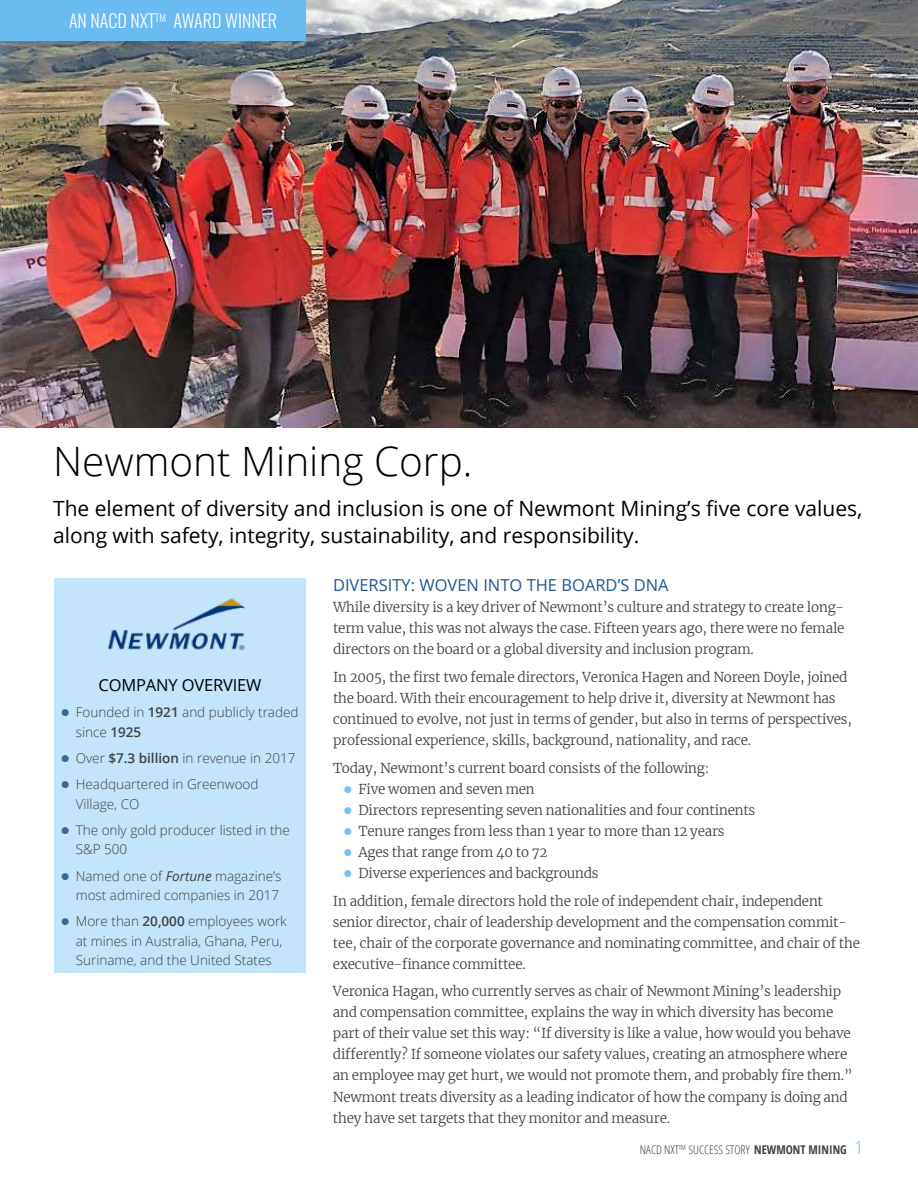
<style>
.page{position:relative;width:918px;height:1188px;background:#fff}
.page>*{position:absolute;margin:0;border:0;box-sizing:border-box;transform-origin:0 0}
.t1{font:300 40.5px "Open Sans";color:#000}
.t2{font:21px/27px "Open Sans";color:#000}
.t3{font:300 18px "Oswald";color:#fff}
.t4{font:16.5px "Open Sans";color:#21578e}
.t5{font:16.5px "Open Sans";letter-spacing:-.01em;color:#000}
.t6{font:300 13.5px/21px "Merriweather";letter-spacing:-.015em;color:#414042}
.t7{font:300 13.5px/26.2px "Open Sans";color:#414042}
.t8{font:300 12px "Open Sans Condensed";color:#414042}
.s1{font-weight:600}
.s2{font-weight:400;font-style:italic}
.s3{font-weight:700}
.s4{font-family:"Open Sans";font-size:18px;color:#69bbf2}
</style>
<div class="page">
<img style="left:0;top:0;width:917px;height:428px">
<div style="left:54px;top:578px;width:252px;height:394px;background:#c3e4fa"></div>
<div style="left:0;top:0;width:306px;height:40px;background:#69bbf2"></div>
<img style="left:108px;top:598px;width:137px;height:53px">
<h3 class="t3" style="left:69px;top:4px;width:210px">AN NACD NXT<sup>TM</sup> AWARD WINNER</h3>
<h1 class="t1" style="left:53px;top:434px;width:421px">Newmont Mining Corp.</h1>
<h2 class="t2" style="left:53px;top:495px;width:811px">The element of diversity and inclusion is one of Newmont Mining’s five core values, along with safety, integrity, sustainability, and responsibility.</h2>
<p class="t5" style="left:99px;top:674px;width:164px">COMPANY OVERVIEW</p>
<p class="t7" style="left:76px;top:702px;width:224px;line-height:19.5px">Founded in <span class="s1">1921</span> and publicly traded since <span class="s1">1925</span></p>
<p class="t7" style="left:76px;top:745px;width:221px">Over <span class="s1">$7.3 billion</span> in revenue in 2017<br>Headquartered in Greenwood</p>
<p class="t7" style="left:76px;top:790px;width:216px">Village, CO<br>The only gold producer listed in the</p>
<p class="t7" style="left:76px;top:836px;width:207px">S&amp;P 500<br>Named one of <span class="s2">Fortune</span> magazine’s</p>
<p class="t7" style="left:76px;top:882px;width:213px">most admired companies in 2017<br>More than <span class="s1">20,000</span> employees work</p>
<p class="t7" style="left:76px;top:931px;width:208px;line-height:19.5px">at mines in Australia, Ghana, Peru,<br>Suriname, and the United States</p>
<p class="t4" style="left:333px;top:574px;width:337px">DIVERSITY: WOVEN INTO THE BOARD’S DNA</p>
<p class="t6" style="left:333px;top:597px;width:513px;text-align:justify">While diversity is a key driver of Newmont’s culture and strategy to create long&shy;term value, this was not always the case. Fifteen years ago, there were no female directors on the board or a global diversity and inclusion program.</p>
<p class="t6" style="left:333px;top:666px;width:520px">In 2005, the first two female directors, Veronica Hagen and Noreen Doyle, joined the board. With their encouragement to help drive it, diversity at Newmont has continued to evolve, not just in terms of gender, but also in terms of perspectives, professional experience, skills, background, nationality, and race.</p>
<p class="t6" style="left:358px;top:757px;width:398px;text-indent:-26px">Today, Newmont’s current board consists of the following:<br>Five women and seven men<br>Directors representing seven nationalities and four continents Tenure ranges from less than 1 year to more than 12 years Ages that range from 40 to 72<br>Diverse experiences and backgrounds</p>
<p class="t6" style="left:333px;top:890px;width:528px">In addition, female directors hold the role of independent chair, independent senior director, chair of leadership development and the compensation commit&shy;tee, chair of the corporate governance and nominating committee, and chair of the executive-finance committee.</p>
<p class="t6" style="left:333px;top:981px;width:521px">Veronica Hagan, who currently serves as chair of Newmont Mining’s leadership and compensation committee, explains the way in which diversity has become part of their value set this way: “If diversity is like a value, how would you behave differently? If someone violates our safety values, creating an atmosphere where an employee may get hurt, we would not promote them, and probably fire them.” Newmont treats diversity as a leading indicator of how the company is doing and they have set targets that they monitor and measure.</p>
<p class="t8" style="left:640px;top:1142px;width:226px">NACD NXT<sup>TM</sup> SUCCESS STORY <span class="s3">NEWMONT MINING</span> <span class="s4">1</span></p>
</div>
